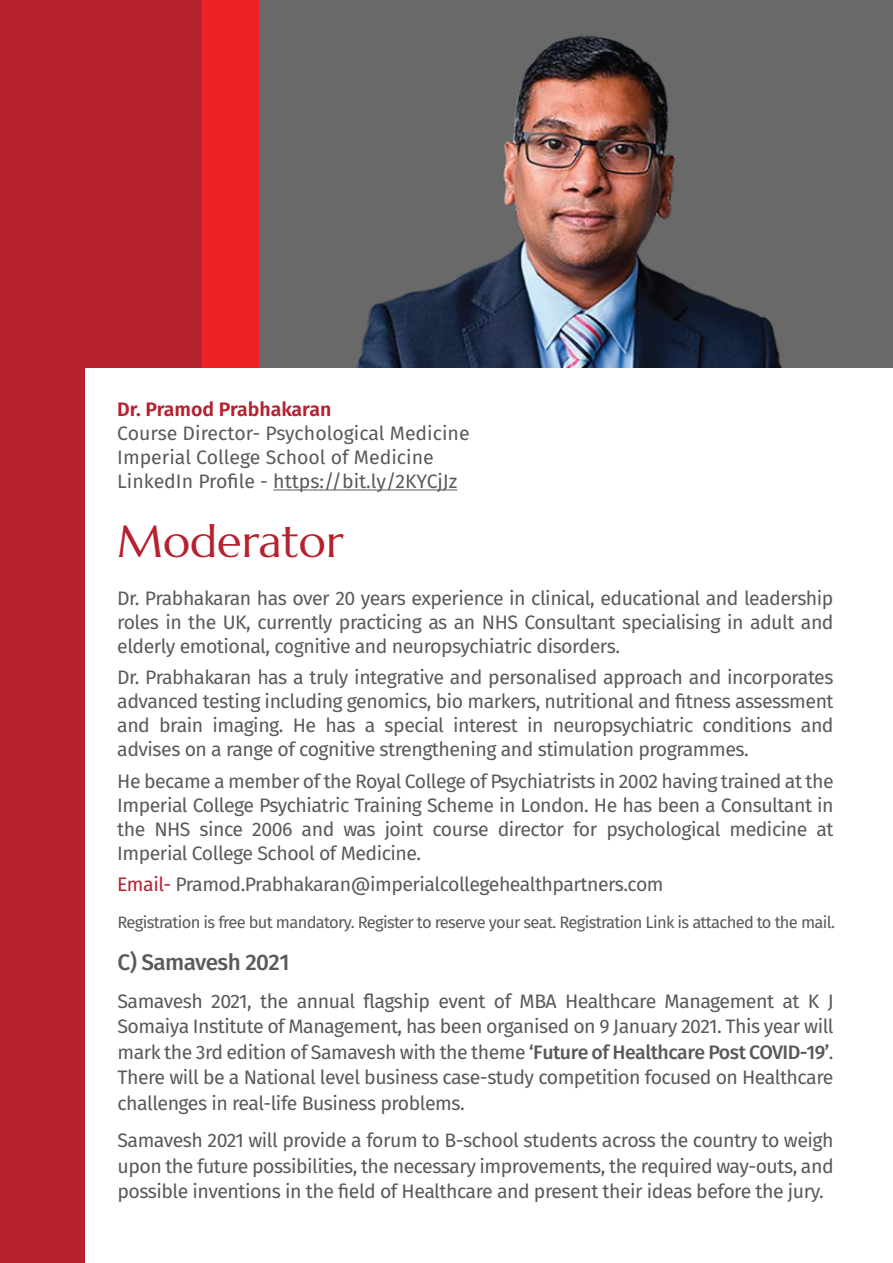
<style>
.page{position:relative;width:893px;height:1263px;background:#fff}
.page>*{position:absolute;margin:0;border:0;box-sizing:border-box;transform-origin:0 0}
.t1{font:45px "Marcellus";color:#b7202e}
.t2{font:500 22.5px "Fira Sans";letter-spacing:-.025em;color:#585a5b}
.t3{font:19.5px/24px "Fira Sans";letter-spacing:-.025em;color:#585a5b;text-align:justify}
.t4{font:19.5px/25.5px "Fira Sans";letter-spacing:-.025em;color:#58595b;text-align:justify}
.t5{font:19.5px/24px "Fira Sans";color:#585a5b}
.t6{font:600 19.5px "Fira Sans";color:#b7202e}
.t7{font:16.5px "Fira Sans";letter-spacing:-.04em;color:#585a5b}
.s1{color:#b7202f}
.s2{font-weight:500}
</style>
<div class="page">
<div style="left:259px;top:0;width:634px;height:369px;background:#69696a"></div>
<img style="left:334px;top:36px;width:480px;height:333px">
<div style="left:0;top:0;width:203px;height:1263px;background:#b7202f"></div>
<div style="left:203px;top:0;width:56px;height:1263px;background:#ec2227"></div>
<div style="left:85px;top:369px;width:808px;height:894px;background:#fff"></div>
<hr style="left:273px;top:489px;width:184px;height:1px;background:#585a5b">
<p class="t6" style="left:117px;top:393px;width:216px">Dr. Pramod Prabhakaran</p>
<p class="t5" style="left:117px;top:421px;width:354px">Course Director- Psychological Medicine<br>Imperial College School of Medicine<br>LinkedIn Profile - https://bit.ly/2KYCjJz</p>
<h1 class="t1" style="left:117px;top:513px;width:228px">Moderator</h1>
<p class="t3" style="left:117px;top:585px;width:718px">Dr. Prabhakaran has over 20 years experience in clinical, educational and leadership roles in the UK, currently practicing as an NHS Consultant specialising in adult and elderly emotional, cognitive and neuropsychiatric disorders.</p>
<p class="t3" style="left:117px;top:665px;width:718px">Dr. Prabhakaran has a truly integrative and personalised approach and incorporates advanced testing including genomics, bio markers, nutritional and fitness assessment and brain imaging. He has a special interest in neuropsychiatric conditions and advises on a range of cognitive strengthening and stimulation programmes.</p>
<p class="t3" style="left:117px;top:768px;width:718px">He became a member of the Royal College of Psychiatrists in 2002 having trained at the Imperial College Psychiatric Training Scheme in London. He has been a Consultant in the NHS since 2006 and was joint course director for psychological medicine at Imperial College School of Medicine.</p>
<p class="t3" style="left:117px;top:872px;width:548px"><span class="s1">Email-</span> Pramod.Prabhakaran@imperialcollegehealthpartners.com</p>
<p class="t7" style="left:117px;top:909px;width:719px">Registration is free but mandatory. Register to reserve your seat. Registration Link is attached to the mail.</p>
<p class="t2" style="left:117px;top:946px;width:174px">C) Samavesh 2021</p>
<p class="t4" style="left:117px;top:987px;width:718px">Samavesh 2021, the annual flagship event of MBA Healthcare Management at K J Somaiya Institute of Management, has been organised on 9 January 2021. This year will mark the 3rd edition of Samavesh with the theme <span class="s2">‘Future of Healthcare Post COVID-19’</span>.<br>There will be a National level business case-study competition focused on Healthcare challenges in real-life Business problems.</p>
<p class="t4" style="left:117px;top:1127px;width:718px">Samavesh 2021 will provide a forum to B-school students across the country to weigh upon the future possibilities, the necessary improvements, the required way-outs, and possible inventions in the field of Healthcare and present their ideas before the jury.</p>
</div>
